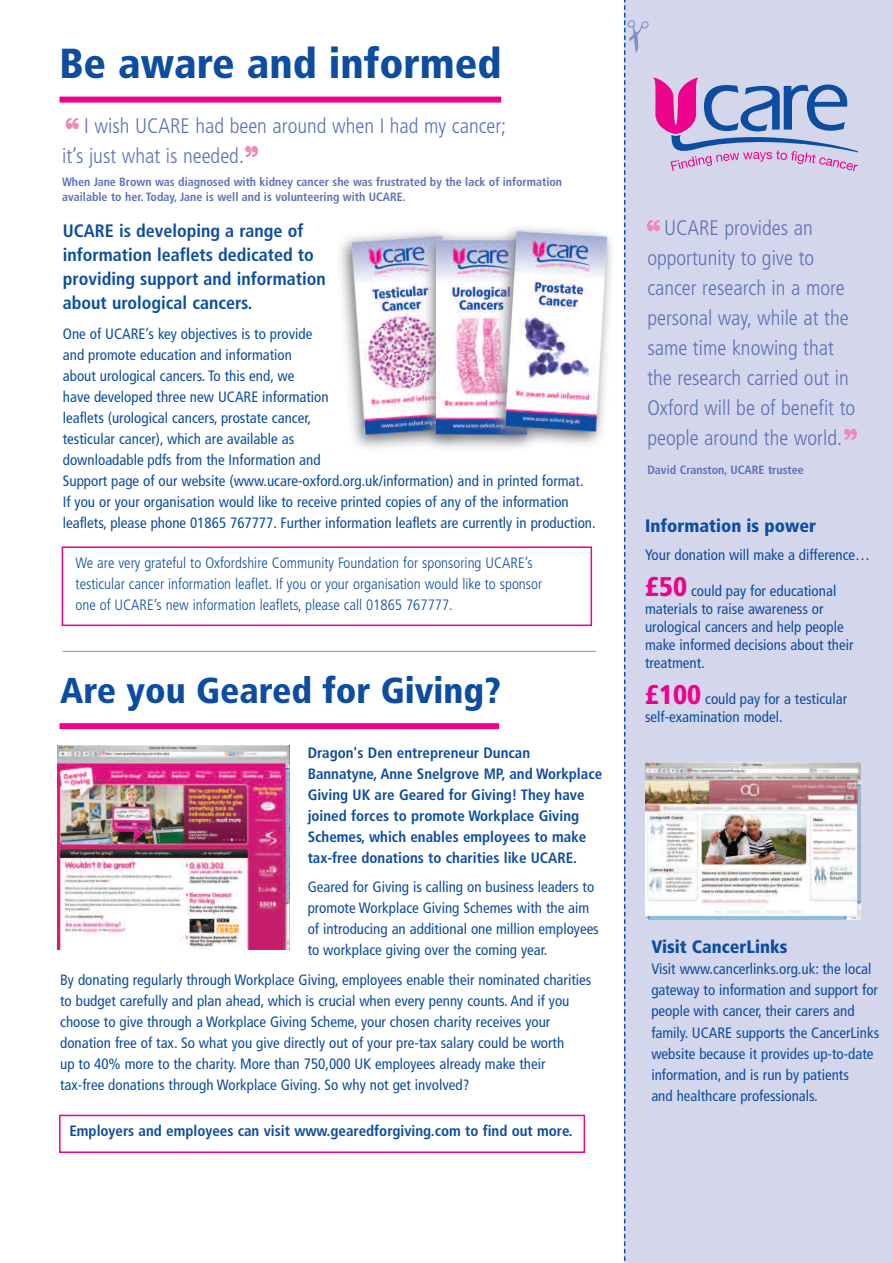
<style>
.page{position:relative;width:893px;height:1263px;background:#fff}
.page>*{position:absolute;margin:0;border:0;box-sizing:border-box;transform-origin:0 0}
.t1{font:44.55px "Bodoni Svty Two SCITCTT Book";color:#f287b6;scale:.8 1}
.t2{font:43.5px "Bodoni Svty Two SCITCTT Book";color:#f287b6;scale:.8 1}
.t3{font:900 condensed 42px "Frutiger";color:#0d4da1}
.t4{font:900 condensed 36px "Frutiger";color:#0d4da1}
.t5{font:300 condensed 21px/30px "Frutiger";color:#5b72b7}
.t6{font:700 condensed 18px/24px "Frutiger";color:#0d4da1}
.t7{font:900 condensed 18px "Frutiger";color:#0d4da1}
.t8{font:condensed 15px/21px "Frutiger";color:#0d4da1}
.t9{font:700 condensed 15px/21px "Frutiger";color:#0d4da1}
.t10{font:300 condensed 15px/21px "Frutiger";color:#0d4da1}
.t11{font:700 condensed 12px/15px "Frutiger";color:#5b72b7}
.s1{font-weight:900;font-size:27px;color:#ed028c}
</style>
<div class="page">
<hr style="left:63px;top:651px;width:533px;height:1px;background:#838fc7">
<div style="left:60px;top:97px;width:441px;height:6px;background:#ed028c"></div>
<div style="left:60px;top:723px;width:439px;height:6px;background:#ed028c"></div>
<div style="left:625px;top:0;width:268px;height:1263px;background:#d4d6eb"></div>
<svg style="left:653px;top:78px;width:205px;height:93px"></svg>
<img style="left:645px;top:762px;width:215px;height:158px">
<svg style="left:624px;top:0;width:1px;height:1261px"></svg>
<img style="left:627px;top:20px;width:21px;height:33px">
<div style="left:62px;top:546px;width:530px;height:80px;border:2px solid #ed028c"></div>
<div style="left:59px;top:1115px;width:526px;height:38px;border:2px solid #ed028c"></div>
<img style="left:58px;top:746px;width:231px;height:203px">
<img style="left:340px;top:227px;width:272px;height:221px">
<h3 class="t3" style="left:60px;top:46px;width:443px">Be aware and informed</h3>
<h3 class="t5" style="left:62px;top:112px;width:446px;text-indent:22px">I wish UCARE had been around when I had my cancer; it’s just what is needed.</h3>
<p class="t11" style="left:62px;top:176px;width:502px">When Jane Brown was diagnosed with kidney cancer she was frustrated by the lack of information available to her. Today, Jane is well and is volunteering with UCARE.</p>
<h1 class="t1" style="left:64px;top:109px;width:21px">“</h1>
<h2 class="t2" style="left:244px;top:137px;width:21px">”</h2>
<p class="t6" style="left:63px;top:221px;width:264px">UCARE is developing a range of information leaflets dedicated to providing support and information about urological cancers.</p>
<p class="t8" style="left:63px;top:324px;width:534px">One of UCARE’s key objectives is to provide<br>and promote education and information<br>about urological cancers. To this end, we<br>have developed three new UCARE information<br>leaflets (urological cancers, prostate cancer,<br>testicular cancer), which are available as<br>downloadable pdfs from the Information and<br>Support page of our website (www.ucare-oxford.org.uk/information) and in printed format.<br>If you or your organisation would like to receive printed copies of any of the information leaflets, please phone 01865 767777. Further information leaflets are currently in production.</p>
<p class="t10" style="left:76px;top:554px;width:468px">We are very grateful to Oxfordshire Community Foundation for sponsoring UCARE’s testicular cancer information leaflet. If you or your organisation would like to sponsor one of UCARE’s new information leaflets, please call 01865 767777.</p>
<h3 class="t4" style="left:60px;top:675px;width:442px">Are you Geared for Giving?</h3>
<p class="t9" style="left:308px;top:743px;width:296px">Dragon's Den entrepreneur Duncan Bannatyne, Anne Snelgrove MP, and Workplace Giving UK are Geared for Giving! They have joined forces to promote Workplace Giving Schemes, which enables employees to make tax-free donations to charities like UCARE.</p>
<p class="t8" style="left:308px;top:877px;width:293px">Geared for Giving is calling on business leaders to promote Workplace Giving Schemes with the aim of introducing an additional one million employees to workplace giving over the coming year.</p>
<p class="t8" style="left:60px;top:970px;width:533px">By donating regularly through Workplace Giving, employees enable their nominated charities to budget carefully and plan ahead, which is crucial when every penny counts. And if you choose to give through a Workplace Giving Scheme, your chosen charity receives your donation free of tax. So what you give directly out of your pre-tax salary could be worth<br>up to 40% more to the charity. More than 750,000 UK employees already make their tax-free donations through Workplace Giving. So why not get involved?</p>
<p class="t9" style="left:69px;top:1122px;width:505px">Employers and employees can visit www.gearedforgiving.com to find out more.</p>
<h3 class="t5" style="left:647px;top:214px;width:209px;text-indent:17px">UCARE provides an opportunity to give to cancer research in a more personal way, while at the same time knowing that the research carried out in<br>Oxford will be of benefit to people around the world.</h3>
<p class="t11" style="left:647px;top:463px;width:158px">David Cranston, UCARE trustee</p>
<h1 class="t1" style="left:646px;top:211px;width:21px">“</h1>
<h2 class="t2" style="left:843px;top:419px;width:21px">”</h2>
<p class="t7" style="left:645px;top:519px;width:172px">Information is power</p>
<p class="t8" style="left:645px;top:546px;width:227px">Your donation will make a difference…</p>
<p class="t8" style="left:645px;top:583px;width:210px;line-height:18px"><span class="s1">£50</span> could pay for educational materials to raise awareness or urological cancers and help people make informed decisions about their treatment.</p>
<p class="t8" style="left:645px;top:691px;width:203px;line-height:18px"><span class="s1">£100</span> could pay for a testicular self-examination model.</p>
<p class="t7" style="left:651px;top:940px;width:138px">Visit CancerLinks</p>
<p class="t8" style="left:651px;top:960px;width:229px">Visit www.cancerlinks.org.uk: the local gateway to information and support for people with cancer, their carers and family. UCARE supports the CancerLinks website because it provides up-to-date information, and is run by patients<br>and healthcare professionals.</p>
</div>
